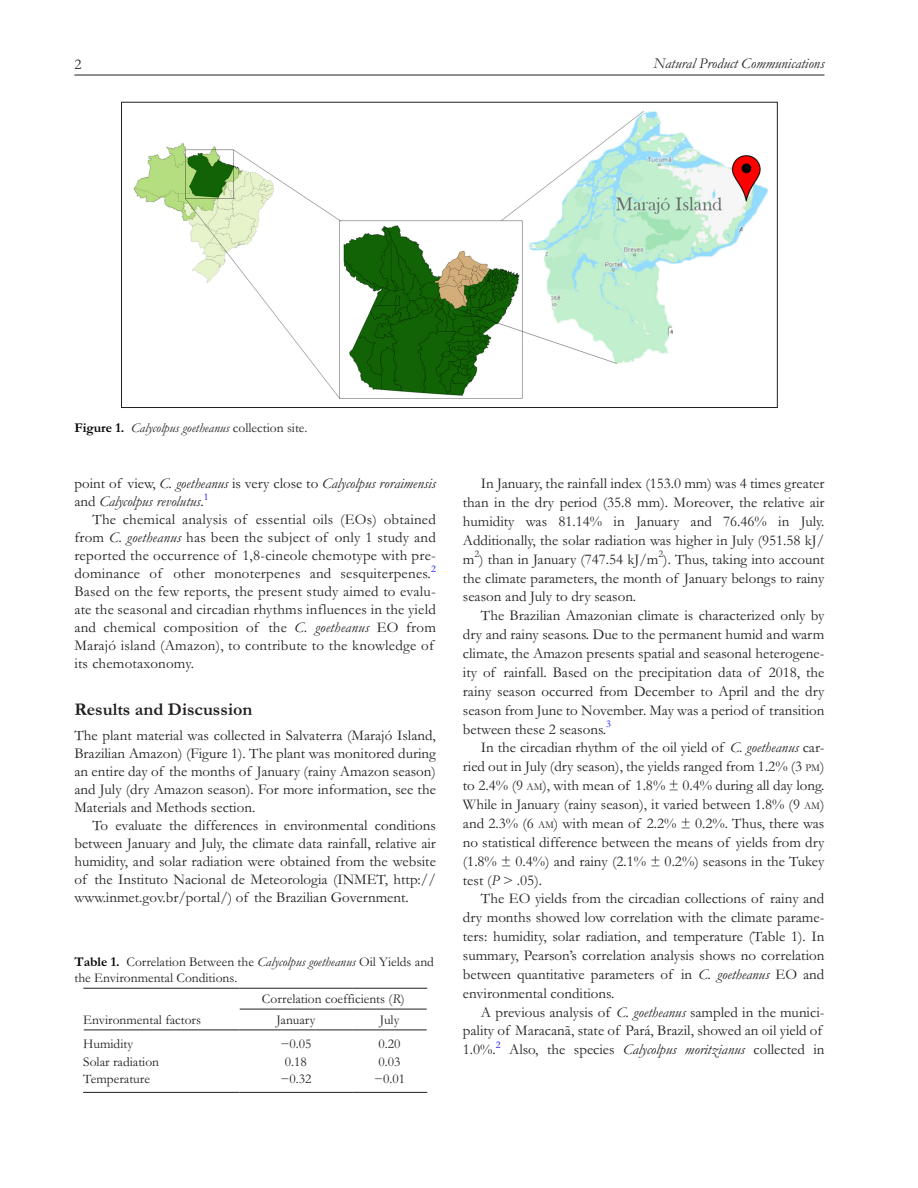
<style>
.page{position:relative;width:918px;height:1188px;background:#fff}
.page>*{position:absolute;margin:0;border:0;box-sizing:border-box;transform-origin:0 0}
.t1{font:700 18px "Garamond";color:#231f20}
.t2{font:15px/18.9px "Garamond";color:#231f20;text-align:justify}
.t3{font:italic 15px/18px "Garamond";color:#231f20}
.t4{font:13.5px/15.8px "Garamond";color:#231f20}
.t5{font:italic 13.5px "Garamond";color:#231f20}
.s1{font-weight:700;font-style:normal;color:#000}
.s2{font-style:normal}
.s3{font-style:italic}
.s4{font-weight:700;color:#000}
.s5{font-size:10.5px}
</style>
<div class="page">
<hr style="left:74px;top:75px;width:750px;height:1px;background:#231f20">
<img style="left:133px;top:111px;width:635px;height:288px">
<hr style="left:83px;top:1092px;width:157px;height:1px;background:#231f20">
<hr style="left:240px;top:1092px;width:112px;height:1px;background:#231f20">
<hr style="left:352px;top:1092px;width:75px;height:1px;background:#231f20">
<svg style="left:83px;top:988px;width:345px;height:104px"></svg>
<p class="t2" style="left:74px;top:54px;width:9px">2</p>
<p class="t3" style="left:653px;top:54px;width:172px">Natural Product Communications</p>
<p class="t5" style="left:74px;top:418px;width:235px"><span class="s1">Figure 1.</span> Calycolpus goetheanus <span class="s2">collection site.</span></p>
<p class="t3" style="left:74px;top:474px;width:363px"><span class="s2">point of view,</span> C. goetheanus <span class="s2">is very close to</span> Calycolpus roraimensis <span class="s2">and</span> Calycolpus revolutus<span class="s2">.</span><sup>1</sup></p>
<p class="t2" style="left:74px;top:510px;width:363px;line-height:18px;text-align:left;text-indent:18px">The chemical analysis of essential oils (EOs) obtained from <span class="s3">C. goetheanus</span> has been the subject of only 1 study and reported the occurrence of 1,8-cineole chemotype with pre&shy;dominance of other monoterpenes and sesquiterpenes.<sup>2<br></sup>Based on the few reports, the present study aimed to evalu&shy;ate the seasonal and circadian rhythms influences in the yield and chemical composition of the <span class="s3">C. goetheanus</span> EO from Marajó island (Amazon), to contribute to the knowledge of its chemotaxonomy.</p>
<p class="t1" style="left:74px;top:697px;width:179px">Results and Discussion</p>
<p class="t2" style="left:74px;top:726px;width:363px;line-height:18px">The plant material was collected in Salvaterra (Marajó Island, Brazilian Amazon) (Figure 1). The plant was monitored during an entire day of the months of January (rainy Amazon season) and July (dry Amazon season). For more information, see the Materials and Methods section.</p>
<p class="t2" style="left:74px;top:816px;width:363px;line-height:18px;text-indent:18px">To evaluate the differences in environmental conditions between January and July, the climate data rainfall, relative air humidity, and solar radiation were obtained from the website of the Instituto Nacional de Meteorologia (INMET, http:// www.inmet.gov.br/portal/) of the Brazilian Government.</p>
<p class="t4" style="left:74px;top:954px;width:361px"><span class="s4">Table 1.</span> Correlation Between the <span class="s3">Calycolpus goetheanus</span> Oil Yields and the Environmental Conditions.</p>
<p class="t4" style="left:83px;top:1011px;width:119px">Environmental factors</p>
<p class="t4" style="left:276px;top:988px;width:130px;line-height:20.9px;text-indent:-15px">Correlation coefficients (<span class="s3">R</span>)<br>January</p>
<p class="t4" style="left:380px;top:1011px;width:21px">July</p>
<p class="t4" style="left:83px;top:1035px;width:51px">Humidity</p>
<p class="t4" style="left:280px;top:1035px;width:32px">−0.05</p>
<p class="t4" style="left:379px;top:1035px;width:23px">0.20</p>
<p class="t4" style="left:83px;top:1053px;width:77px">Solar radiation</p>
<p class="t4" style="left:285px;top:1053px;width:23px">0.18</p>
<p class="t4" style="left:379px;top:1053px;width:23px">0.03</p>
<p class="t4" style="left:83px;top:1071px;width:68px">Temperature</p>
<p class="t4" style="left:280px;top:1071px;width:32px">−0.32</p>
<p class="t4" style="left:374px;top:1071px;width:32px">−0.01</p>
<p class="t2" style="left:463px;top:474px;width:363px;text-indent:18px">In January, the rainfall index (153.0 mm) was 4 times greater than in the dry period (35.8 mm). Moreover, the relative air humidity was 81.14% in January and 76.46% in July.<br>Additionally, the solar radiation was higher in July (951.58 kJ/ m<sup>2</sup>) than in January (747.54 kJ/m<sup>2</sup>). Thus, taking into account the climate parameters, the month of January belongs to rainy season and July to dry season.</p>
<p class="t2" style="left:463px;top:606px;width:363px;text-indent:18px">The Brazilian Amazonian climate is characterized only by dry and rainy seasons. Due to the permanent humid and warm climate, the Amazon presents spatial and seasonal heterogene&shy;ity of rainfall. Based on the precipitation data of 2018, the rainy season occurred from December to April and the dry season from June to November. May was a period of transition between these 2 seasons.<sup>3</sup></p>
<p class="t2" style="left:463px;top:738px;width:363px;text-indent:18px">In the circadian rhythm of the oil yield of <span class="s3">C. goetheanus</span> car&shy;ried out in July (dry season), the yields ranged from 1.2% (3 <span class="s5">pm</span>) to 2.4% (9 <span class="s5">am</span>), with mean of 1.8% ± 0.4% during all day long.<br>While in January (rainy season), it varied between 1.8% (9 <span class="s5">am</span>) and 2.3% (6 <span class="s5">am</span>) with mean of 2.2% ± 0.2%. Thus, there was no statistical difference between the means of yields from dry (1.8% ± 0.4%) and rainy (2.1% ± 0.2%) seasons in the Tukey test (<span class="s3">P</span> &gt; .05).</p>
<p class="t2" style="left:463px;top:889px;width:363px;text-indent:18px">The EO yields from the circadian collections of rainy and dry months showed low correlation with the climate parame&shy;ters: humidity, solar radiation, and temperature (Table 1). In summary, Pearson’s correlation analysis shows no correlation between quantitative parameters of in <span class="s3">C. goetheanus</span> EO and environmental conditions.</p>
<p class="t2" style="left:463px;top:1002px;width:363px;text-align:left;text-indent:18px">A previous analysis of <span class="s3">C. goetheanus</span> sampled in the munici&shy;pality of Maracanã, state of Pará, Brazil, showed an oil yield of<br>1.0%.<sup>2</sup> Also, the species <span class="s3">Calycolpus moritzianus</span> collected in</p>
</div>
